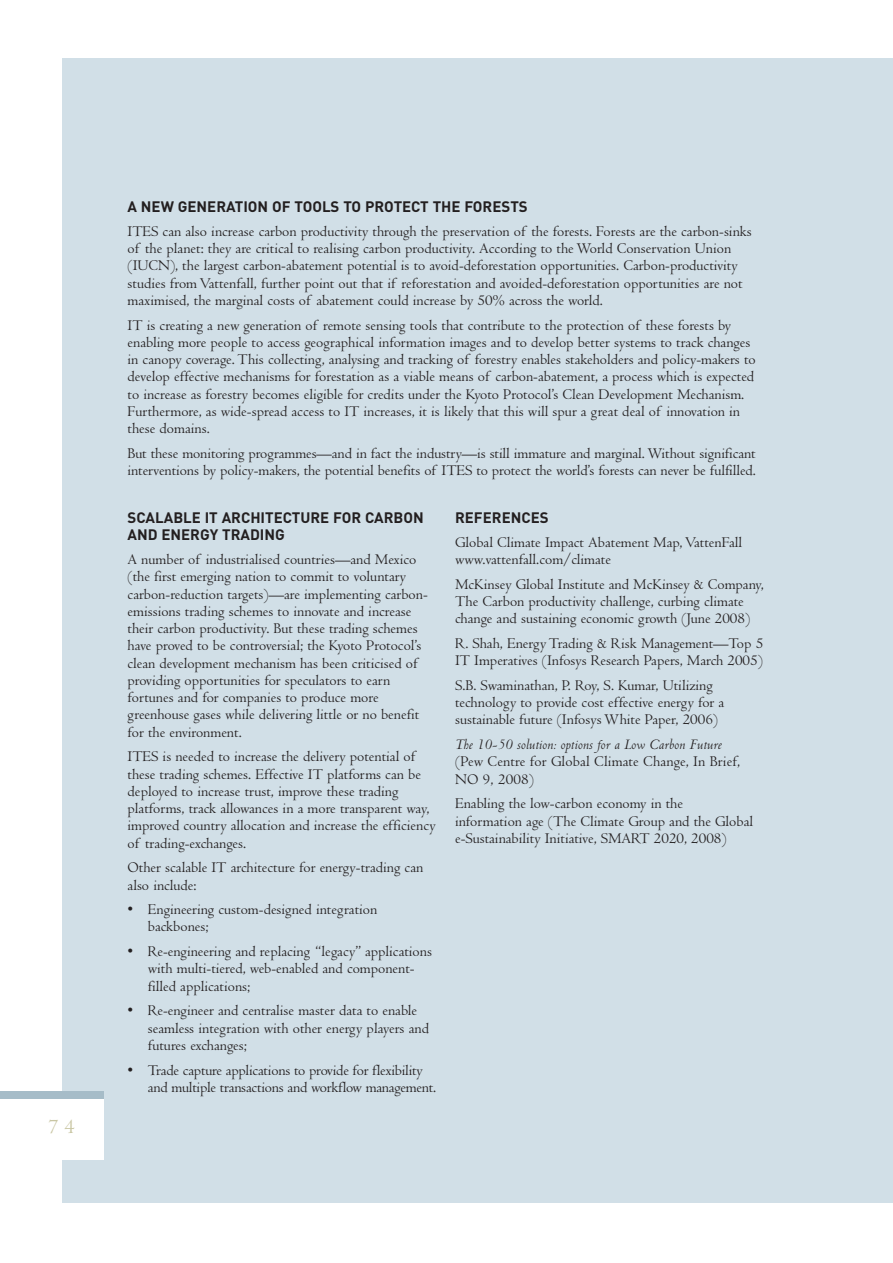
<style>
.page{position:relative;width:893px;height:1263px;background:#fff}
.page>*{position:absolute;margin:0;border:0;box-sizing:border-box;transform-origin:0 0}
.t1{font:21px "Centaur";color:#c9c6a3}
.t2{font:15.3px/17.2px "Centaur";color:#231f20}
.t3{font:italic 15.3px "Centaur";letter-spacing:.01em;color:#231f20}
.t4{font:700 15px/17.2px "DIN";color:#231f20}
</style>
<div class="page">
<div style="left:62px;top:59px;width:830px;height:1144px;background:#d1dfe7"></div>
<div style="left:0;top:1092px;width:104px;height:68px;background:#fff"></div>
<div style="left:0;top:1091px;width:104px;height:8px;background:#a6bcc8"></div>
<h1 class="t1" style="left:48px;top:1119px;width:28px">7 4</h1>
<p class="t4" style="left:128px;top:200px;width:402px">A NEW GENERATION OF TOOLS TO PROTECT THE FORESTS</p>
<p class="t2" style="left:128px;top:224px;width:626px">ITES can also increase carbon productivity through the preservation of the forests. Forests are the carbon-sinks of the planet: they are critical to realising carbon productivity. According to the World Conservation Union (IUCN), the largest carbon-abatement potential is to avoid-deforestation opportunities. Carbon-productivity studies from Vattenfall, further point out that if reforestation and avoided-deforestation opportunities are not maximised, the marginal costs of abatement could increase by 50% across the world.</p>
<p class="t2" style="left:128px;top:318px;width:630px">IT is creating a new generation of remote sensing tools that contribute to the protection of these forests by enabling more people to access geographical information images and to develop better systems to track changes in canopy coverage. This collecting, analysing and tracking of forestry enables stakeholders and policy-makers to develop effective mechanisms for forestation as a viable means of carbon-abatement, a process which is expected to increase as forestry becomes eligible for credits under the Kyoto Protocol’s Clean Development Mechanism.<br>Furthermore, as wide-spread access to IT increases, it is likely that this will spur a great deal of innovation in these domains.</p>
<p class="t2" style="left:128px;top:446px;width:630px">But these monitoring programmes—and in fact the industry—is still immature and marginal. Without significant interventions by policy-makers, the potential benefits of ITES to protect the world’s forests can never be fulfilled.</p>
<p class="t4" style="left:128px;top:511px;width:298px">SCALABLE IT ARCHITECTURE FOR CARBON<br>AND ENERGY TRADING</p>
<p class="t2" style="left:128px;top:552px;width:302px">A number of industrialised countries—and Mexico (the first emerging nation to commit to voluntary carbon-reduction targets)—are implementing carbon&shy;emissions trading schemes to innovate and increase their carbon productivity. But these trading schemes have proved to be controversial; the Kyoto Protocol’s clean development mechanism has been criticised of providing opportunities for speculators to earn fortunes and for companies to produce more greenhouse gases while delivering little or no benefit for the environment.</p>
<p class="t2" style="left:128px;top:750px;width:310px">ITES is needed to increase the delivery potential of these trading schemes. Effective IT platforms can be deployed to increase trust, improve these trading platforms, track allowances in a more transparent way, improved country allocation and increase the efficiency of trading-exchanges.</p>
<p class="t2" style="left:128px;top:861px;width:297px">Other scalable IT architecture for energy-trading can also include:</p>
<p class="t2" style="left:148px;top:903px;width:231px;text-indent:-20px">• Engineering custom-designed integration backbones;</p>
<p class="t2" style="left:148px;top:944px;width:286px;text-indent:-20px">• Re-engineering and replacing “legacy” applications with multi-tiered, web-enabled and component&shy;filled applications;</p>
<p class="t2" style="left:148px;top:1004px;width:283px;text-indent:-20px">• Re-engineer and centralise master data to enable seamless integration with other energy players and futures exchanges;</p>
<p class="t2" style="left:148px;top:1063px;width:290px;text-indent:-20px">• Trade capture applications to provide for flexibility and multiple transactions and workflow management.</p>
<p class="t4" style="left:455px;top:511px;width:95px">REFERENCES</p>
<p class="t2" style="left:455px;top:535px;width:289px">Global Climate Impact Abatement Map, VattenFall www.vattenfall.com/climate</p>
<p class="t2" style="left:455px;top:577px;width:310px">McKinsey Global Institute and McKinsey &amp; Company,<br>The Carbon productivity challenge, curbing climate change and sustaining economic growth (June 2008)</p>
<p class="t2" style="left:455px;top:636px;width:310px">R. Shah, Energy Trading &amp; Risk Management—Top 5<br>IT Imperatives (Infosys Research Papers, March 2005)</p>
<p class="t2" style="left:455px;top:678px;width:271px">S.B. Swaminathan, P. Roy, S. Kumar, Utilizing technology to provide cost effective energy for a sustainable future (Infosys White Paper, 2006)</p>
<p class="t3" style="left:455px;top:739px;width:268px">The 10-50 solution: options for a Low Carbon Future</p>
<p class="t2" style="left:455px;top:755px;width:286px">(Pew Centre for Global Climate Change, In Brief,<br>NO 9, 2008)</p>
<p class="t2" style="left:455px;top:797px;width:300px">Enabling the low-carbon economy in the information age (The Climate Group and the Global e-Sustainability Initiative, SMART 2020, 2008)</p>
</div>
